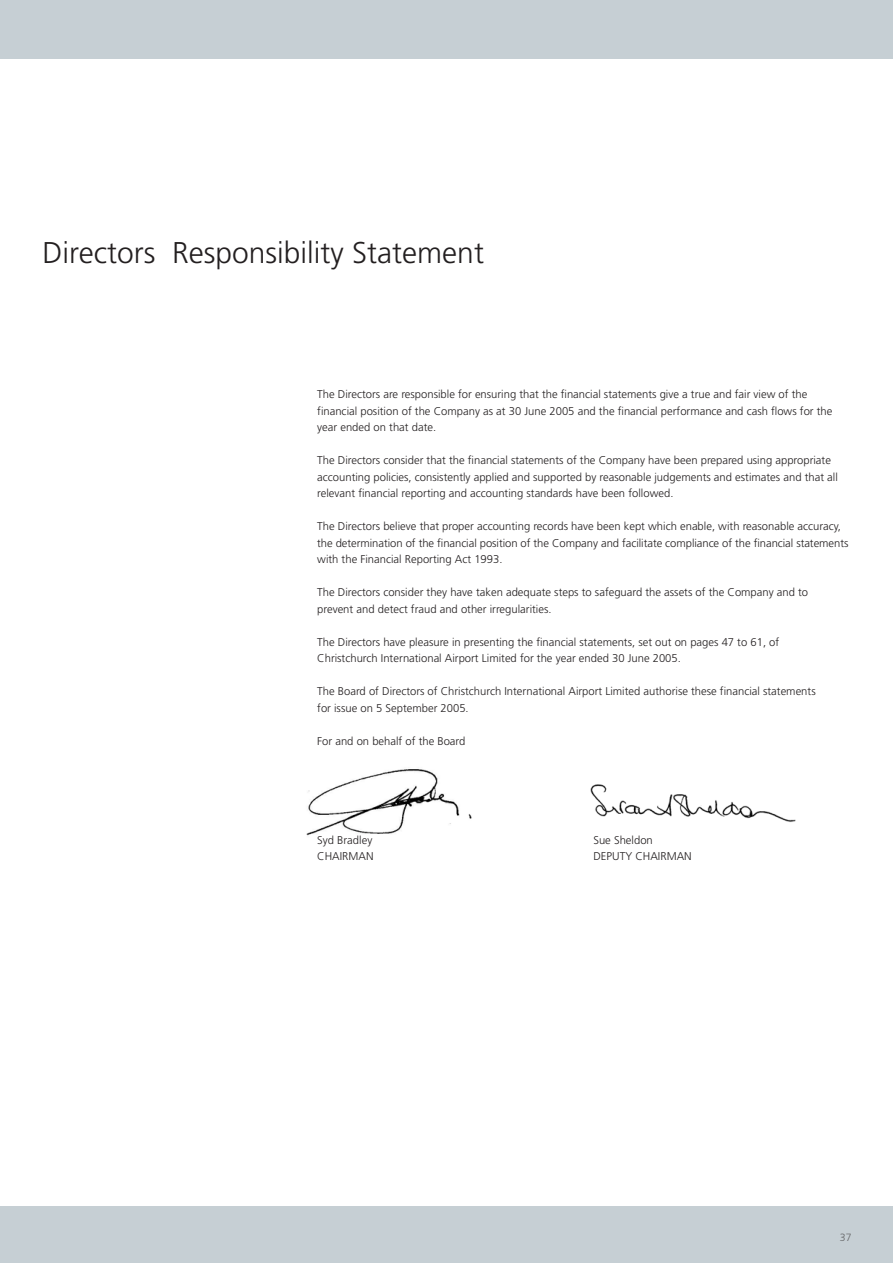
<style>
.page{position:relative;width:893px;height:1263px;background:#fff}
.page>*{position:absolute;margin:0;border:0;box-sizing:border-box;transform-origin:0 0}
.t1{font:300 30px "Frutiger";color:#231f20}
.t2{font:300 11.25px/16.5px "Frutiger";color:#231f20}
.t3{font:300 10.5px "Frutiger";color:#636466}
</style>
<div class="page">
<img style="left:306px;top:769px;width:166px;height:67px">
<div style="left:1px;top:1206px;width:891px;height:56px;background:#c6cfd4"></div>
<div style="left:1px;top:0;width:891px;height:59px;background:#c6cfd4"></div>
<img style="left:590px;top:784px;width:206px;height:38px">
<h1 class="t1" style="left:43px;top:240px;width:443px">Directors Responsibility Statement</h1>
<p class="t2" style="left:317px;top:387px;width:516px">The Directors are responsible for ensuring that the financial statements give a true and fair view of the financial position of the Company as at 30 June 2005 and the financial performance and cash flows for the year ended on that date.</p>
<p class="t2" style="left:317px;top:453px;width:522px">The Directors consider that the financial statements of the Company have been prepared using appropriate accounting policies, consistently applied and supported by reasonable judgements and estimates and that all relevant financial reporting and accounting standards have been followed.</p>
<p class="t2" style="left:317px;top:519px;width:532px">The Directors believe that proper accounting records have been kept which enable, with reasonable accuracy, the determination of the financial position of the Company and facilitate compliance of the financial statements with the Financial Reporting Act 1993.</p>
<p class="t2" style="left:317px;top:585px;width:492px">The Directors consider they have taken adequate steps to safeguard the assets of the Company and to prevent and detect fraud and other irregularities.</p>
<p class="t2" style="left:317px;top:635px;width:463px">The Directors have pleasure in presenting the financial statements, set out on pages 47 to 61, of<br>Christchurch International Airport Limited for the year ended 30 June 2005.</p>
<p class="t2" style="left:317px;top:684px;width:500px">The Board of Directors of Christchurch International Airport Limited authorise these financial statements for issue on 5 September 2005.</p>
<p class="t2" style="left:317px;top:734px;width:150px">For and on behalf of the Board</p>
<p class="t2" style="left:317px;top:833px;width:57px">Syd Bradley</p>
<p class="t2" style="left:593px;top:833px;width:61px">Sue Sheldon</p>
<p class="t2" style="left:317px;top:849px;width:58px">CHAIRMAN</p>
<p class="t2" style="left:593px;top:849px;width:100px">DEPUTY CHAIRMAN</p>
<p class="t3" style="left:839px;top:1233px;width:13px">37</p>
</div>
